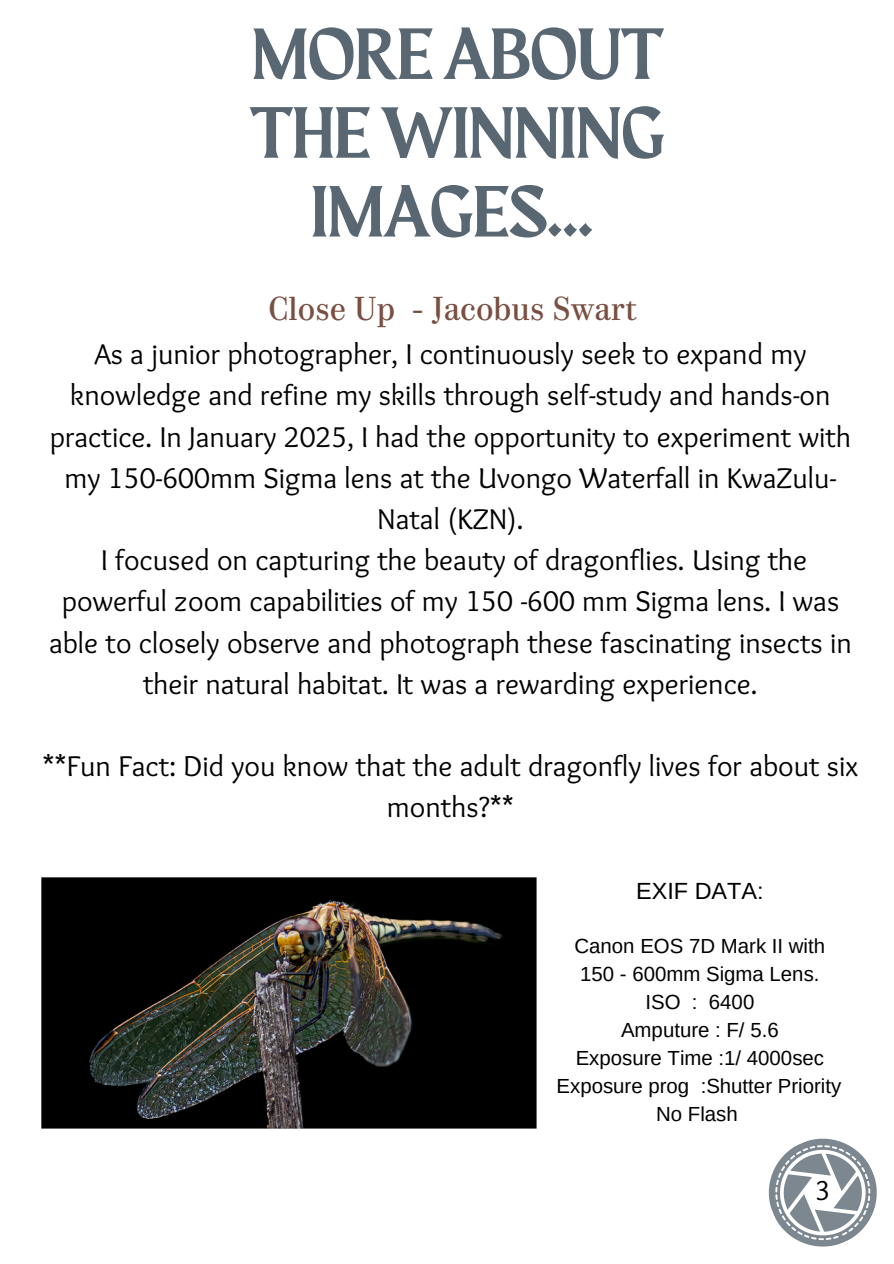
<style>
.page{position:relative;width:894px;height:1264px;background:#fff}
.page>*{position:absolute;margin:0;border:0;box-sizing:border-box;transform-origin:0 0}
.t1{font:72.6px/78.8px "Maragsa Display";color:#596773;text-align:center}
.t2{font:31.65px "Parmigiano Caption HL";color:#794f42}
.t3{font:29.7px/41.1px "Sukar";color:#000;text-align:center}
.t4{font:28.5px "Sukar";color:#000}
.t5{font:23.4px "Arimo";color:#000}
.t6{font:20.4px/28.2px "Arimo";color:#000}
</style>
<div class="page">
<svg style="left:768px;top:1138px;width:109px;height:109px"></svg>
<img style="left:41px;top:877px;width:495px;height:251px">
<h1 class="t1" style="left:250px;top:20px;width:415px">MOREABOUT<br>THEWINNING<br>IMAGES...</h1>
<h2 class="t2" style="left:268px;top:289px;width:370px">Close Up - Jacobus Swart</h2>
<p class="t3" style="left:49px;top:336px;width:804px">As a junior photographer, I continuously seek to expand my knowledge and refine my skills through self-study and hands-on practice. In January 2025, I had the opportunity to experiment with my 150-600mm Sigma lens at the Uvongo Waterfall in KwaZulu-Natal (KZN).<br>I focused on capturing the beauty of dragonflies. Using the powerful zoom capabilities of my 150 -600 mm Sigma lens. I was able to closely observe and photograph these fascinating insects in their natural habitat. It was a rewarding experience.</p>
<p class="t3" style="left:43px;top:747px;width:817px">**Fun Fact: Did you know that the adult dragonfly lives for about six months?**</p>
<h2 class="t5" style="left:636px;top:877px;width:129px">EXIF DATA:</h2>
<p class="t6" style="left:574px;top:931px;width:252px">Canon EOS 7D Mark II with<br>150 - 600mm Sigma Lens.</p>
<h3 class="t6" style="left:645px;top:987px;width:110px">ISO : 6400</h3>
<p class="t6" style="left:621px;top:1015px;width:159px">Amputure : F/ 5.6</p>
<p class="t6" style="left:575px;top:1043px;width:250px">Exposure Time :1/ 4000sec</p>
<p class="t6" style="left:556px;top:1072px;width:286px">Exposure prog :Shutter Priority</p>
<p class="t6" style="left:656px;top:1100px;width:83px">No Flash</p>
<h2 class="t4" style="left:815px;top:1173px;width:17px">3</h2>
</div>
